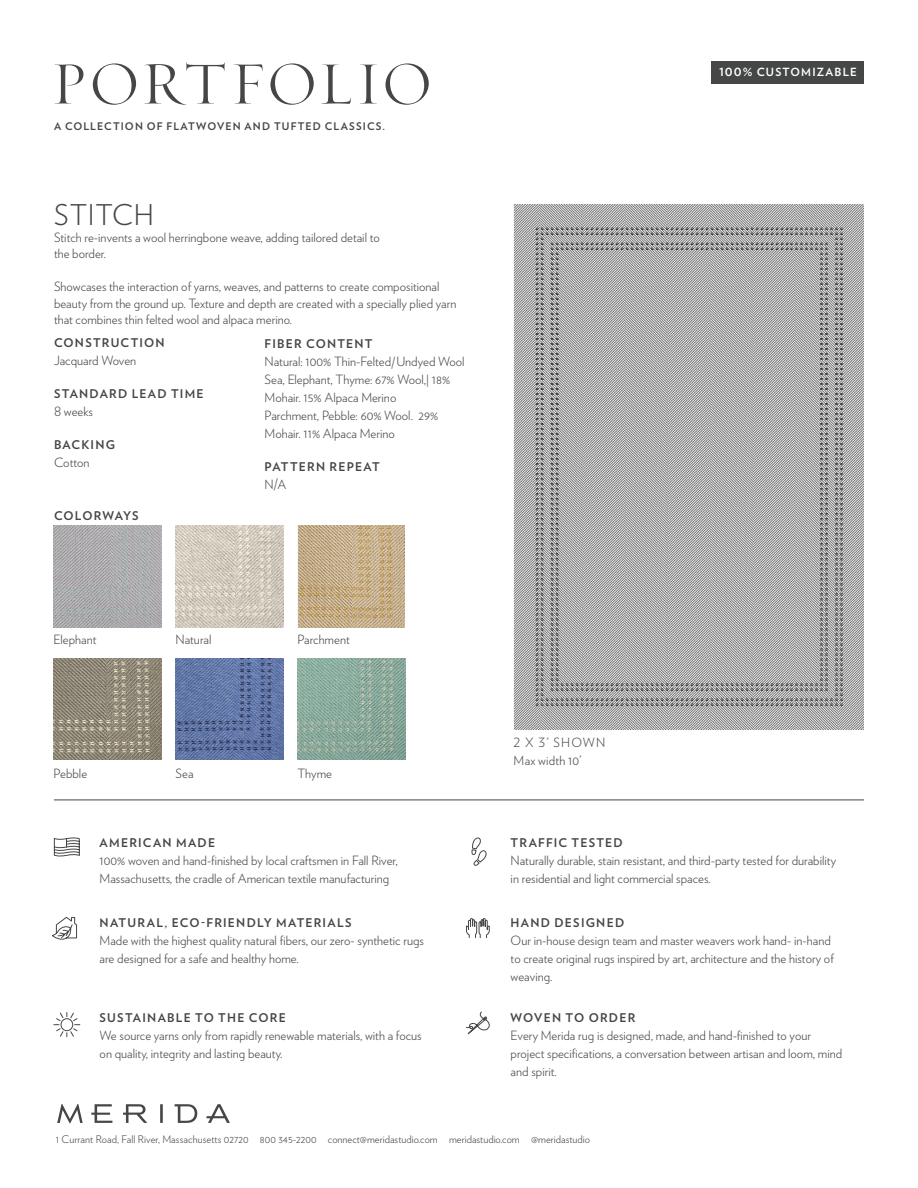
<style>
.page{position:relative;width:918px;height:1188px;background:#fff}
.page>*{position:absolute;margin:0;border:0;box-sizing:border-box;transform-origin:0 0}
.t1{font:61.8px "Requiem Fine";letter-spacing:.02em;color:#454646}
.t2{font:300 28.5px "Verlag";letter-spacing:.025em;color:#454646}
.t3{font:300 12.75px/18px "Verlag";color:#454646}
.t4{font:700 12px "Verlag";letter-spacing:.1em;color:#454646}
.t5{font:700 12px "Verlag";letter-spacing:.075em;color:#454646}
.t6{font:700 11.25px "Verlag";letter-spacing:.1em;color:#fff}
.t7{font:300 10.5px "Verlag";color:#454646}
.t8{font:700 10.5px "Verlag";letter-spacing:.105em;color:#454646}
</style>
<div class="page">
<hr style="left:54px;top:800px;width:810px;height:1px;background:#454646">
<svg style="left:123px;top:1104px;width:24px;height:19px"></svg>
<svg style="left:57px;top:1104px;width:26px;height:20px"></svg>
<svg style="left:175px;top:1104px;width:22px;height:19px"></svg>
<svg style="left:91px;top:1104px;width:21px;height:19px"></svg>
<svg style="left:207px;top:1104px;width:23px;height:19px"></svg>
<hr style="left:160px;top:1104px;width:3px;height:19px;background:#454646">
<svg style="left:54px;top:837px;width:26px;height:20px"></svg>
<svg style="left:52px;top:917px;width:25px;height:23px"></svg>
<svg style="left:53px;top:1012px;width:27px;height:25px"></svg>
<svg style="left:471px;top:838px;width:16px;height:28px"></svg>
<svg style="left:466px;top:918px;width:24px;height:20px"></svg>
<svg style="left:466px;top:1012px;width:24px;height:22px"></svg>
<div style="left:712px;top:62px;width:152px;height:22px;background:#454646"></div>
<img style="left:514px;top:205px;width:350px;height:524px">
<img style="left:54px;top:658px;width:108px;height:102px">
<img style="left:176px;top:658px;width:108px;height:102px">
<img style="left:297px;top:658px;width:108px;height:102px">
<img style="left:298px;top:526px;width:107px;height:101px">
<img style="left:176px;top:526px;width:108px;height:101px">
<img style="left:54px;top:526px;width:108px;height:101px">
<h1 class="t1" style="left:51px;top:44px;width:383px">PORTFOLIO</h1>
<p class="t8" style="left:54px;top:118px;width:333px">A COLLECTION OF FLATWOVEN AND TUFTED CLASSICS.</p>
<p class="t2" style="left:54px;top:194px;width:101px">STITCH</p>
<p class="t3" style="left:54px;top:228px;width:327px">Stitch re-invents a wool herringbone weave, adding tailored detail to</p>
<p class="t3" style="left:54px;top:244px;width:54px">the border.</p>
<p class="t3" style="left:54px;top:278px;width:404px;line-height:16.5px">Showcases the interaction of yarns, weaves, and patterns to create compositional beauty from the ground up. Texture and depth are created with a specially plied yarn that combines thin felted wool and alpaca merino.</p>
<p class="t4" style="left:265px;top:334px;width:109px">FIBER CONTENT</p>
<p class="t3" style="left:265px;top:352px;width:201px">Natural: 100% Thin-Felted/Undyed Wool</p>
<p class="t3" style="left:265px;top:370px;width:187px">Sea, Elephant, Thyme: 67% Wool,| 18%<br>Mohair. 15% Alpaca Merino</p>
<p class="t3" style="left:265px;top:406px;width:175px">Parchment, Pebble: 60% Wool. 29%<br>Mohair. 11% Alpaca Merino</p>
<p class="t4" style="left:265px;top:457px;width:117px">PATTERN REPEAT</p>
<p class="t3" style="left:265px;top:475px;width:23px">N/A</p>
<p class="t4" style="left:54px;top:334px;width:112px">CONSTRUCTION</p>
<p class="t3" style="left:54px;top:351px;width:84px">Jacquard Woven</p>
<p class="t4" style="left:54px;top:385px;width:151px">STANDARD LEAD TIME</p>
<p class="t3" style="left:54px;top:402px;width:41px">8 weeks</p>
<p class="t4" style="left:54px;top:436px;width:62px">BACKING</p>
<p class="t3" style="left:54px;top:453px;width:37px">Cotton</p>
<p class="t5" style="left:54px;top:506px;width:86px">COLORWAYS</p>
<p class="t3" style="left:54px;top:630px;width:44px">Elephant</p>
<p class="t3" style="left:176px;top:630px;width:37px">Natural</p>
<p class="t3" style="left:297px;top:630px;width:54px">Parchment</p>
<p class="t3" style="left:54px;top:764px;width:35px">Pebble</p>
<p class="t3" style="left:176px;top:764px;width:19px">Sea</p>
<p class="t3" style="left:297px;top:764px;width:36px">Thyme</p>
<p class="t4" style="left:100px;top:834px;width:117px">AMERICAN MADE</p>
<p class="t3" style="left:100px;top:851px;width:300px">100% woven and hand-finished by local craftsmen in Fall River,</p>
<p class="t3" style="left:100px;top:869px;width:291px">Massachusetts, the cradle of American textile manufacturing</p>
<p class="t4" style="left:100px;top:913px;width:253px">NATURAL, ECO-FRIENDLY MATERIALS</p>
<p class="t3" style="left:100px;top:931px;width:326px">Made with the highest quality natural fibers, our zero- synthetic rugs</p>
<p class="t3" style="left:100px;top:949px;width:201px">are designed for a safe and healthy home.</p>
<p class="t4" style="left:100px;top:1008px;width:188px">SUSTAINABLE TO THE CORE</p>
<p class="t3" style="left:100px;top:1026px;width:324px">We source yarns only from rapidly renewable materials, with a focus</p>
<p class="t3" style="left:100px;top:1044px;width:184px">on quality, integrity and lasting beauty.</p>
<p class="t6" style="left:719px;top:63px;width:139px">100% CUSTOMIZABLE</p>
<p class="t3" style="left:514px;top:732px;width:93px">2 X 3’ SHOWN</p>
<p class="t3" style="left:514px;top:750px;width:69px">Max width 10’</p>
<p class="t4" style="left:511px;top:834px;width:114px">TRAFFIC TESTED</p>
<p class="t3" style="left:511px;top:851px;width:327px">Naturally durable, stain resistant, and third-party tested for durability</p>
<p class="t3" style="left:511px;top:869px;width:201px">in residential and light commercial spaces.</p>
<p class="t4" style="left:511px;top:913px;width:115px">HAND DESIGNED</p>
<p class="t3" style="left:511px;top:931px;width:325px">Our in-house design team and master weavers work hand- in-hand to create original rugs inspired by art, architecture and the history of</p>
<p class="t3" style="left:511px;top:967px;width:43px">weaving.</p>
<p class="t4" style="left:511px;top:1008px;width:126px">WOVEN TO ORDER</p>
<p class="t3" style="left:511px;top:1026px;width:302px">Every Merida rug is designed, made, and hand-finished to your</p>
<p class="t3" style="left:511px;top:1044px;width:333px">project specifications, a conversation between artisan and loom, mind</p>
<p class="t3" style="left:511px;top:1062px;width:48px">and spirit.</p>
<p class="t7" style="left:56px;top:1132px;width:536px">1 Currant Road, Fall River, Massachusetts 02720 800 345-2200 connect@meridastudio.com meridastudio.com @meridastudio</p>
</div>
